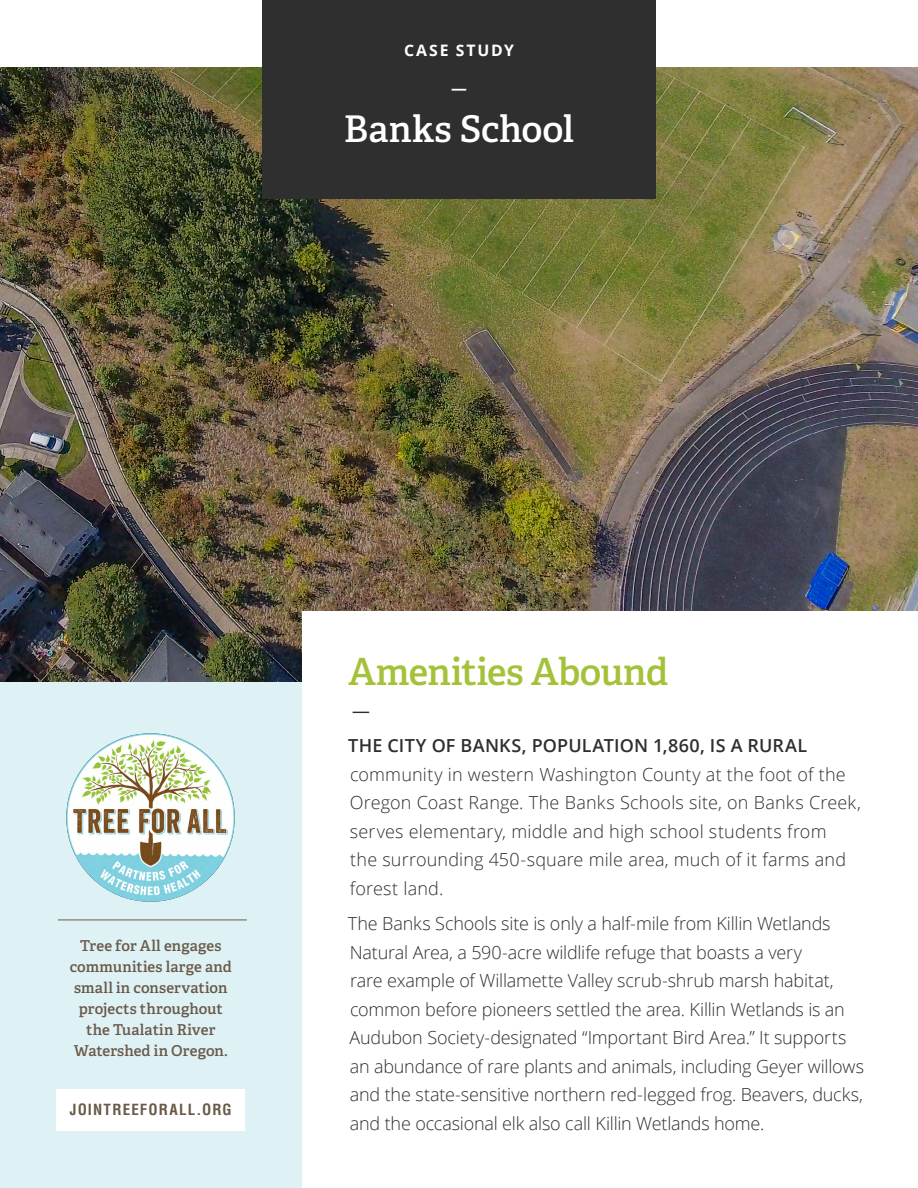
<style>
.page{position:relative;width:918px;height:1188px;background:#fff}
.page>*{position:absolute;margin:0;border:0;box-sizing:border-box;transform-origin:0 0}
.t1{font:600 37.5px "Adelle";letter-spacing:-.015em;color:#a4c239}
.t2{font:600 36.75px "Adelle";letter-spacing:-.005em;color:#fff}
.t3{font:300 18px/28.5px "Open Sans";letter-spacing:-.01em;color:#2f2f2f}
.t4{font:300 18px/28.5px "Open Sans";letter-spacing:.01em;color:#2f2f2f}
.t5{font:600 18px "Open Sans";letter-spacing:.015em;color:#2f2f2f}
.t6{font:600 16.5px "Adelle";color:#2f2f2f}
.t7{font:700 15.75px "Open Sans";letter-spacing:.115em;color:#fff}
.t8{font:600 15px/21px "Adelle";letter-spacing:.005em;color:#695948;text-align:center}
.t9{font:700 condensed 15px "Switzerland";letter-spacing:.075em;color:#695948}
</style>
<div class="page">
<img style="left:0;top:68px;width:918px;height:615px">
<div style="left:0;top:683px;width:303px;height:505px;background:#def1f5"></div>
<hr style="left:58px;top:920px;width:189px;height:1px;background:#695948">
<div style="left:56px;top:1089px;width:189px;height:41px;background:#fff"></div>
<div style="left:303px;top:611px;width:615px;height:577px;background:#fff"></div>
<img style="left:66px;top:733px;width:169px;height:169px;border-radius:84px">
<div style="left:262px;top:0;width:394px;height:199px;background:#2f2f2f"></div>
<p class="t7" style="left:404px;top:40px;width:111px">CASE STUDY</p>
<p class="t7" style="left:451px;top:77px;width:17px">—</p>
<h2 class="t2" style="left:344px;top:106px;width:232px">Banks School</h2>
<p class="t8" style="left:70px;top:935px;width:164px">Tree for All engages communities large and small in conservation projects throughout the Tualatin River<br>Watershed in Oregon.</p>
<p class="t9" style="left:70px;top:1101px;width:163px">JOINTREEFORALL.ORG</p>
<h1 class="t1" style="left:348px;top:648px;width:322px">Amenities Abound</h1>
<p class="t6" style="left:353px;top:701px;width:18px">—</p>
<p class="t5" style="left:348px;top:734px;width:461px">THE CITY OF BANKS, POPULATION 1,860, IS A RURAL</p>
<p class="t4" style="left:350px;top:760px;width:513px">community in western Washington County at the foot of the Oregon Coast Range. The Banks Schools site, on Banks Creek, serves elementary, middle and high school students from<br>the surrounding 450-square mile area, much of it farms and forest land.</p>
<p class="t3" style="left:348px;top:909px;width:518px">The Banks Schools site is only a half-mile from Killin Wetlands Natural Area, a 590-acre wildlife refuge that boasts a very<br>rare example of Willamette Valley scrub-shrub marsh habitat, common before pioneers settled the area. Killin Wetlands is an Audubon Society-designated “Important Bird Area.” It supports an abundance of rare plants and animals, including Geyer willows and the state-sensitive northern red-legged frog. Beavers, ducks, and the occasional elk also call Killin Wetlands home.</p>
</div>
